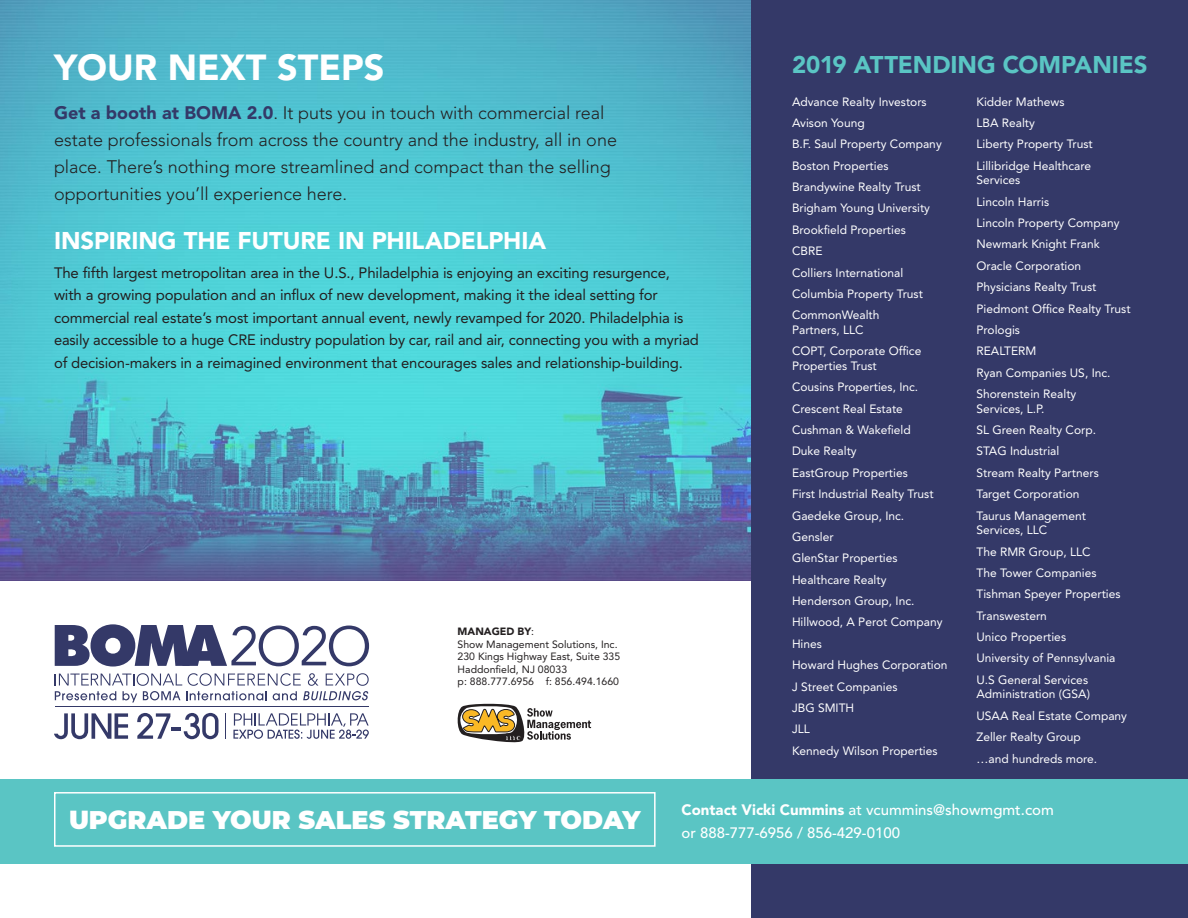
<style>
.page{position:relative;width:1188px;height:918px;background:#fff}
.page>*{position:absolute;margin:0;border:0;box-sizing:border-box;transform-origin:0 0}
.Headline{font:900 36px "Avenir";color:#fff}
.Body_Copy{font:900 25.5px "Montserrat";color:#fff}
.Subhead{font:900 24px "Avenir";letter-spacing:-.005em;color:#fff}
.Subhead-2{font:900 24px "Avenir";letter-spacing:-.005em;color:#5ac5c4}
.Intro_Copy{font:300 18px/27px "Avenir";color:#231f20}
.Body_Copy-2{font:15px/22.5px "Avenir";letter-spacing:-.01em;color:#231f20}
.Body_Copy-3{font:500 15px/22.5px "Avenir";color:#fff}
.Body_Copy-4{font:12px/14.7px "Avenir";color:#fff}
.Body{font:10.5px/12.6px "Avenir";color:#231f20}
.s1{font-weight:900;color:#343968}
.s2{font-weight:900}
</style>
<div class="page">
<img style="left:0;top:0;width:752px;height:580px">
<div style="left:752px;top:0;width:436px;height:918px;background:#343968"></div>
<hr style="left:55px;top:706px;width:314px;height:1px;background:#343968">
<svg style="left:55px;top:624px;width:314px;height:43px"></svg>
<svg style="left:55px;top:673px;width:314px;height:30px"></svg>
<svg style="left:54px;top:713px;width:74px;height:26px"></svg>
<svg style="left:137px;top:713px;width:33px;height:26px"></svg>
<hr style="left:171px;top:727px;width:10px;height:4px;background:#343968">
<svg style="left:184px;top:713px;width:35px;height:26px"></svg>
<svg style="left:233px;top:713px;width:136px;height:26px"></svg>
<svg style="left:225px;top:713px;width:1px;height:26px"></svg>
<svg style="left:457px;top:703px;width:134px;height:40px"></svg>
<div style="left:0;top:779px;width:1188px;height:85px;background:#5ac5c4"></div>
<div style="left:54px;top:792px;width:602px;height:55px;border:2px solid #fff"></div>
<p class="Headline" style="left:54px;top:45px;width:332px">YOUR NEXT STEPS</p>
<p class="Intro_Copy" style="left:54px;top:99px;width:565px"><span class="s1">Get a booth at BOMA 2.0</span>. It puts you in touch with commercial real estate professionals from across the country and the industry, all in one place. There’s nothing more streamlined and compact than the selling opportunities you’ll experience here.</p>
<p class="Subhead" style="left:54px;top:226px;width:494px">INSPIRING THE FUTURE IN PHILADELPHIA</p>
<p class="Body_Copy-2" style="left:54px;top:261px;width:646px">The fifth largest metropolitan area in the U.S., Philadelphia is enjoying an exciting resurgence, with a growing population and an influx of new development, making it the ideal setting for commercial real estate’s most important annual event, newly revamped for 2020. Philadelphia is easily accessible to a huge CRE industry population by car, rail and air, connecting you with a myriad of decision-makers in a reimagined environment that encourages sales and relationship-building.</p>
<p class="Body" style="left:458px;top:625px;width:164px"><span class="s2">MANAGED BY</span>:<br>Show Management Solutions, Inc.<br>230 Kings Highway East, Suite 335</p>
<p class="Body" style="left:458px;top:663px;width:163px">Haddonfield, NJ 08033<br>p: 888.777.6956 f: 856.494.1660</p>
<p class="Subhead-2" style="left:792px;top:50px;width:357px">2019 ATTENDING COMPANIES</p>
<p class="Body_Copy-4" style="left:792px;top:94px;width:136px">Advance Realty Investors</p>
<p class="Body_Copy-4" style="left:792px;top:116px;width:74px">Avison Young</p>
<p class="Body_Copy-4" style="left:792px;top:137px;width:151px">B.F. Saul Property Company</p>
<p class="Body_Copy-4" style="left:792px;top:158px;width:98px">Boston Properties</p>
<p class="Body_Copy-4" style="left:792px;top:180px;width:130px">Brandywine Realty Trust</p>
<p class="Body_Copy-4" style="left:792px;top:201px;width:140px">Brigham Young University</p>
<p class="Body_Copy-4" style="left:792px;top:222px;width:115px">Brookfield Properties</p>
<p class="Body_Copy-4" style="left:792px;top:244px;width:32px">CBRE</p>
<p class="Body_Copy-4" style="left:792px;top:265px;width:113px">Colliers International</p>
<p class="Body_Copy-4" style="left:792px;top:287px;width:132px">Columbia Property Trust</p>
<p class="Body_Copy-4" style="left:792px;top:308px;width:89px">CommonWealth<br>Partners, LLC</p>
<p class="Body_Copy-4" style="left:792px;top:344px;width:131px">COPT, Corporate Office<br>Properties Trust</p>
<p class="Body_Copy-4" style="left:792px;top:380px;width:128px">Cousins Properties, Inc.</p>
<p class="Body_Copy-4" style="left:792px;top:401px;width:112px">Crescent Real Estate</p>
<p class="Body_Copy-4" style="left:792px;top:423px;width:120px">Cushman &amp; Wakefield</p>
<p class="Body_Copy-4" style="left:792px;top:444px;width:66px">Duke Realty</p>
<p class="Body_Copy-4" style="left:792px;top:465px;width:117px">EastGroup Properties</p>
<p class="Body_Copy-4" style="left:792px;top:487px;width:143px">First Industrial Realty Trust</p>
<p class="Body_Copy-4" style="left:792px;top:508px;width:114px">Gaedeke Group, Inc.</p>
<p class="Body_Copy-4" style="left:792px;top:530px;width:43px">Gensler</p>
<p class="Body_Copy-4" style="left:792px;top:551px;width:107px">GlenStar Properties</p>
<p class="Body_Copy-4" style="left:792px;top:572px;width:96px">Healthcare Realty</p>
<p class="Body_Copy-4" style="left:792px;top:594px;width:124px">Henderson Group, Inc.</p>
<p class="Body_Copy-4" style="left:792px;top:615px;width:152px">Hillwood, A Perot Company</p>
<p class="Body_Copy-4" style="left:792px;top:636px;width:31px">Hines</p>
<p class="Body_Copy-4" style="left:792px;top:658px;width:157px">Howard Hughes Corporation</p>
<p class="Body_Copy-4" style="left:792px;top:679px;width:107px">J Street Companies</p>
<p class="Body_Copy-4" style="left:792px;top:701px;width:64px">JBG SMITH</p>
<p class="Body_Copy-4" style="left:792px;top:722px;width:19px">JLL</p>
<p class="Body_Copy-4" style="left:792px;top:743px;width:147px">Kennedy Wilson Properties</p>
<p class="Body_Copy-4" style="left:976px;top:94px;width:90px">Kidder Mathews</p>
<p class="Body_Copy-4" style="left:976px;top:116px;width:60px">LBA Realty</p>
<p class="Body_Copy-4" style="left:976px;top:137px;width:118px">Liberty Property Trust</p>
<p class="Body_Copy-4" style="left:976px;top:158px;width:116px">Lillibridge Healthcare<br>Services</p>
<p class="Body_Copy-4" style="left:976px;top:194px;width:74px">Lincoln Harris</p>
<p class="Body_Copy-4" style="left:976px;top:216px;width:144px">Lincoln Property Company</p>
<p class="Body_Copy-4" style="left:976px;top:237px;width:125px">Newmark Knight Frank</p>
<p class="Body_Copy-4" style="left:976px;top:258px;width:106px">Oracle Corporation</p>
<p class="Body_Copy-4" style="left:976px;top:280px;width:122px">Physicians Realty Trust</p>
<p class="Body_Copy-4" style="left:976px;top:301px;width:156px">Piedmont Office Realty Trust</p>
<p class="Body_Copy-4" style="left:976px;top:323px;width:45px">Prologis</p>
<p class="Body_Copy-4" style="left:976px;top:344px;width:62px">REALTERM</p>
<p class="Body_Copy-4" style="left:976px;top:365px;width:136px">Ryan Companies US, Inc.</p>
<p class="Body_Copy-4" style="left:976px;top:387px;width:101px">Shorenstein Realty<br>Services, L.P.</p>
<p class="Body_Copy-4" style="left:976px;top:423px;width:121px">SL Green Realty Corp.</p>
<p class="Body_Copy-4" style="left:976px;top:444px;width:84px">STAG Industrial</p>
<p class="Body_Copy-4" style="left:976px;top:465px;width:124px">Stream Realty Partners</p>
<p class="Body_Copy-4" style="left:976px;top:487px;width:104px">Target Corporation</p>
<p class="Body_Copy-4" style="left:976px;top:508px;width:111px">Taurus Management<br>Services, LLC</p>
<p class="Body_Copy-4" style="left:976px;top:544px;width:116px">The RMR Group, LLC</p>
<p class="Body_Copy-4" style="left:976px;top:566px;width:122px">The Tower Companies</p>
<p class="Body_Copy-4" style="left:976px;top:587px;width:146px">Tishman Speyer Properties</p>
<p class="Body_Copy-4" style="left:976px;top:608px;width:72px">Transwestern</p>
<p class="Body_Copy-4" style="left:976px;top:630px;width:91px">Unico Properties</p>
<p class="Body_Copy-4" style="left:976px;top:651px;width:140px">University of Pennsylvania</p>
<p class="Body_Copy-4" style="left:976px;top:672px;width:115px">U.S General Services<br>Administration (GSA)</p>
<p class="Body_Copy-4" style="left:976px;top:708px;width:152px">USAA Real Estate Company</p>
<p class="Body_Copy-4" style="left:976px;top:730px;width:106px">Zeller Realty Group</p>
<p class="Body_Copy-4" style="left:976px;top:751px;width:122px">…and hundreds more.</p>
<p class="Body_Copy" style="left:69px;top:801px;width:573px">UPGRADE YOUR SALES STRATEGY TODAY</p>
<p class="Body_Copy-3" style="left:681px;top:799px;width:374px"><span class="s2">Contact Vicki Cummins</span> at vcummins@showmgmt.com or 888-777-6956 / 856-429-0100</p>
</div>
